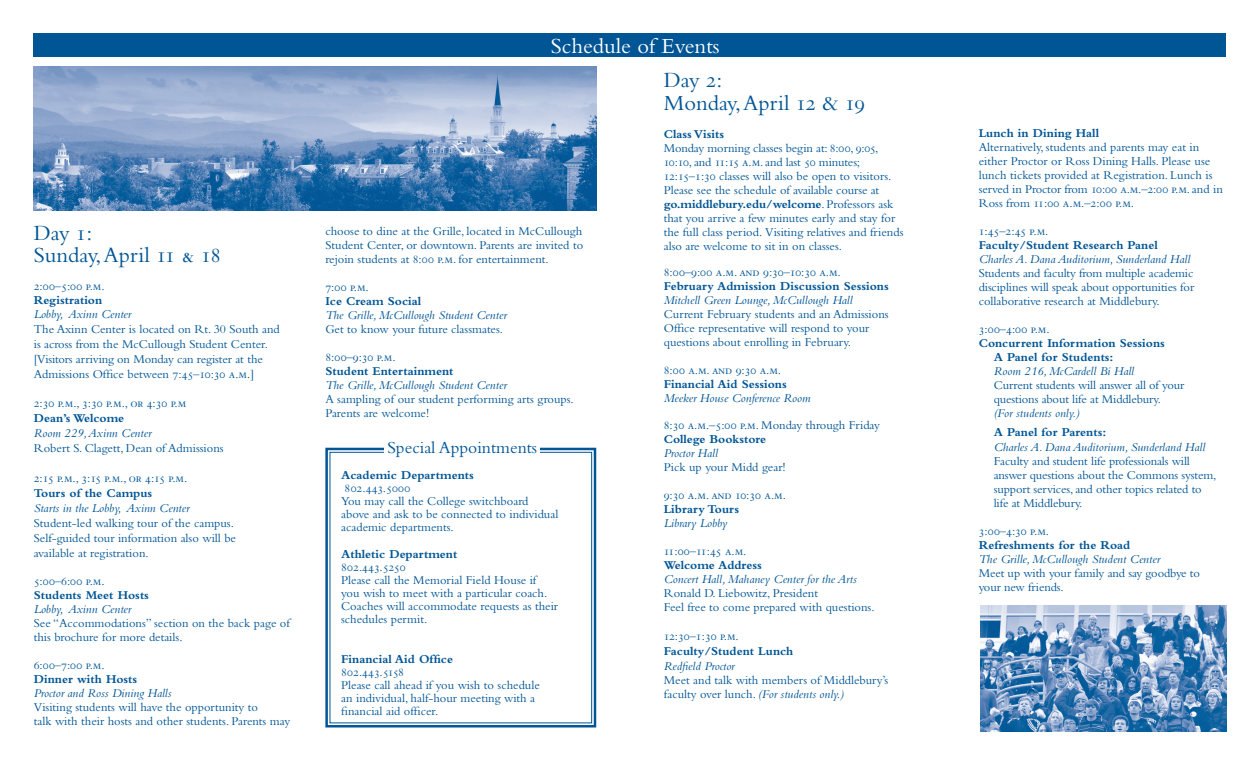
<style>
.page{position:relative;width:1260px;height:765px;background:#fff}
.page>*{position:absolute;margin:0;border:0;box-sizing:border-box;transform-origin:0 0}
.t1{font:22.5px "Bembo";color:#005595}
.t2{font:22.5px "Bembo";color:#fff}
.t3{font:17.5px "Bembo";color:#005595}
.t4{font:12.5px/14px "Bembo";color:#005595}
.t5{font:italic 12.5px "Bembo";color:#005595}
.t6{font:700 12.5px "Bembo";color:#005595}
.t7{font:12.5px "Bembo SC";letter-spacing:-.02em;color:#005595}
.t8{font:12.5px "Bembo SC";color:#005595}
.t9{font:12.5px "Bembo SC";letter-spacing:.01em;color:#005595}
.s1{font-family:"Bembo SC"}
.s2{font-weight:700}
.s3{font-style:italic}
</style>
<div class="page">
<svg style="left:325px;top:447px;width:272px;height:281px"></svg>
<div style="left:330px;top:452px;width:262px;height:271px;border:1px solid #005595"></div>
<div style="left:384px;top:440px;width:155px;height:20px;background:#fff"></div>
<div style="left:34px;top:33px;width:1192px;height:23px;background:#005595"></div>
<img style="left:34px;top:66px;width:562px;height:145px">
<img style="left:980px;top:606px;width:246px;height:125px">
<p class="t1" style="left:34px;top:220px;width:60px">Day <span class="s1">1</span>:</p>
<p class="t1" style="left:34px;top:242px;width:189px">Sunday, April <span class="s1">11 &amp; 18</span></p>
<p class="t7" style="left:34px;top:280px;width:72px">2:00–5:00 p.m.</p>
<p class="t6" style="left:34px;top:293px;width:70px">Registration</p>
<p class="t5" style="left:34px;top:307px;width:99px">Lobby, Axinn Center</p>
<p class="t4" style="left:34px;top:322px;width:248px">The Axinn Center is located on Rt. 30 South and</p>
<p class="t4" style="left:34px;top:337px;width:236px">is across from the McCullough Student Center.</p>
<p class="t4" style="left:34px;top:352px;width:231px">[Visitors arriving on Monday can register at the</p>
<p class="t4" style="left:34px;top:367px;width:222px">Admissions Office between <span class="s1">7:45–10:30 a.m.]</span></p>
<p class="t7" style="left:34px;top:397px;width:154px">2:30 p.m., 3:30 p.m., or 4:30 p.m</p>
<p class="t6" style="left:34px;top:411px;width:92px">Dean’s Welcome</p>
<p class="t5" style="left:34px;top:426px;width:119px">Room 229, Axinn Center</p>
<p class="t4" style="left:34px;top:441px;width:191px">Robert S. Clagett, Dean of Admissions</p>
<p class="t7" style="left:34px;top:472px;width:155px">2:15 p.m., 3:15 p.m., or 4:15 p.m.</p>
<p class="t6" style="left:34px;top:486px;width:120px">Tours of the Campus</p>
<p class="t5" style="left:34px;top:501px;width:157px">Starts in the Lobby, Axinn Center</p>
<p class="t4" style="left:34px;top:516px;width:202px">Student-led walking tour of the campus.</p>
<p class="t4" style="left:34px;top:531px;width:204px">Self-guided tour information also will be</p>
<p class="t4" style="left:34px;top:546px;width:117px">available at registration.</p>
<p class="t7" style="left:34px;top:575px;width:72px">5:00–6:00 p.m.</p>
<p class="t6" style="left:34px;top:588px;width:117px">Students Meet Hosts</p>
<p class="t5" style="left:34px;top:602px;width:99px">Lobby, Axinn Center</p>
<p class="t4" style="left:34px;top:616px;width:258px">See “Accommodations” section on the back page of this brochure for more details.</p>
<p class="t7" style="left:34px;top:659px;width:72px">6:00–7:00 p.m.</p>
<p class="t6" style="left:34px;top:672px;width:105px">Dinner with Hosts</p>
<p class="t5" style="left:34px;top:686px;width:139px">Proctor and Ross Dining Halls</p>
<p class="t4" style="left:34px;top:700px;width:226px">Visiting students will have the opportunity to</p>
<p class="t4" style="left:34px;top:714px;width:258px">talk with their hosts and other students. Parents may</p>
<p class="t2" style="left:551px;top:33px;width:170px">Schedule of Events</p>
<p class="t1" style="left:664px;top:67px;width:60px">Day <span class="s1">2</span>:</p>
<p class="t1" style="left:664px;top:90px;width:203px">Monday, April <span class="s1">12</span> &amp; <span class="s1">19</span></p>
<p class="t6" style="left:664px;top:127px;width:62px">Class Visits</p>
<p class="t4" style="left:664px;top:141px;width:216px">Monday morning classes begin at<span class="s1">: 8:00, 9:05,</span></p>
<p class="t4" style="left:664px;top:155px;width:198px"><span class="s1">10:10,</span> and <span class="s1">11:15 a.m.</span> and last <span class="s1">50</span> minutes;</p>
<p class="t4" style="left:664px;top:169px;width:241px"><span class="s1">12:15–1:30</span> classes will also be open to visitors.<br>Please see the schedule of available course at <span class="s2">go.middlebury.edu/welcome</span>. Professors ask that you arrive a few minutes early and stay for the full class period. Visiting relatives and friends also are welcome to sit in on classes.</p>
<p class="t7" style="left:664px;top:266px;width:179px">8:00–9:00 a.m. and 9:30–10:30 a.m.</p>
<p class="t6" style="left:664px;top:279px;width:227px">February Admission Discussion Sessions</p>
<p class="t5" style="left:664px;top:293px;width:190px">Mitchell Green Lounge, McCullough Hall</p>
<p class="t4" style="left:664px;top:307px;width:226px">Current February students and an Admissions</p>
<p class="t4" style="left:664px;top:321px;width:207px">Office representative will respond to your</p>
<p class="t4" style="left:664px;top:335px;width:189px">questions about enrolling in February.</p>
<p class="t7" style="left:664px;top:364px;width:119px">8:00 a.m. and 9:30 a.m.</p>
<p class="t6" style="left:664px;top:377px;width:124px">Financial Aid Sessions</p>
<p class="t5" style="left:664px;top:391px;width:148px">Meeker House Conference Room</p>
<p class="t4" style="left:664px;top:418px;width:218px"><span class="s1">8:30 a.m.–5:00 p.m.</span> Monday through Friday</p>
<p class="t6" style="left:664px;top:432px;width:104px">College Bookstore</p>
<p class="t5" style="left:664px;top:446px;width:56px">Proctor Hall</p>
<p class="t4" style="left:664px;top:460px;width:123px">Pick up your Midd gear!</p>
<p class="t7" style="left:664px;top:488px;width:124px">9:30 a.m. and 10:30 a.m.</p>
<p class="t6" style="left:664px;top:502px;width:77px">Library Tours</p>
<p class="t5" style="left:664px;top:516px;width:65px">Library Lobby</p>
<p class="t7" style="left:664px;top:544px;width:84px">11:00–11:45 a.m.</p>
<p class="t6" style="left:664px;top:558px;width:99px">Welcome Address</p>
<p class="t5" style="left:664px;top:572px;width:195px">Concert Hall, Mahaney Center for the Arts</p>
<p class="t4" style="left:664px;top:586px;width:156px">Ronald D. Liebowitz, President</p>
<p class="t4" style="left:664px;top:600px;width:212px">Feel free to come prepared with questions.</p>
<p class="t7" style="left:664px;top:629px;width:77px">12:30–1:30 p.m.</p>
<p class="t6" style="left:664px;top:644px;width:131px">Faculty/Student Lunch</p>
<p class="t5" style="left:664px;top:659px;width:72px">Redfield Proctor</p>
<p class="t4" style="left:664px;top:673px;width:226px">Meet and talk with members of Middlebury’s faculty over lunch. <span class="s3">(For students only.)</span></p>
<p class="t4" style="left:325px;top:223px;width:259px">choose to dine at the Grille, located in McCullough<br>Student Center, or downtown. Parents are invited to</p>
<p class="t4" style="left:325px;top:251px;width:225px">rejoin students at <span class="s1">8:00 p.m.</span> for entertainment.</p>
<p class="t7" style="left:325px;top:280px;width:45px">7:00 p.m.</p>
<p class="t6" style="left:325px;top:294px;width:97px">Ice Cream Social</p>
<p class="t5" style="left:325px;top:307px;width:183px">The Grille, McCullough Student Center</p>
<p class="t4" style="left:325px;top:321px;width:179px">Get to know your future classmates.</p>
<p class="t7" style="left:325px;top:350px;width:72px">8:00–9:30 p.m.</p>
<p class="t6" style="left:325px;top:364px;width:130px">Student Entertainment</p>
<p class="t5" style="left:325px;top:377px;width:183px">The Grille, McCullough Student Center</p>
<p class="t4" style="left:325px;top:391px;width:250px">A sampling of our student performing arts groups.</p>
<p class="t4" style="left:325px;top:405px;width:105px">Parents are welcome!</p>
<p class="t3" style="left:387px;top:437px;width:151px">Special Appointments</p>
<p class="t6" style="left:341px;top:468px;width:134px">Academic Departments</p>
<p class="t9" style="left:345px;top:481px;width:67px">802.443.5000</p>
<p class="t4" style="left:341px;top:494px;width:189px">You may call the College switchboard</p>
<p class="t4" style="left:341px;top:508px;width:219px;line-height:13.1px">above and ask to be connected to individual academic departments.</p>
<p class="t6" style="left:341px;top:547px;width:118px">Athletic Department</p>
<p class="t8" style="left:341px;top:560px;width:66px">802.443.5250</p>
<p class="t4" style="left:341px;top:573px;width:197px">Please call the Memorial Field House if</p>
<p class="t4" style="left:341px;top:586px;width:218px;line-height:13.1px">you wish to meet with a particular coach.<br>Coaches will accommodate requests as their schedules permit.</p>
<p class="t6" style="left:341px;top:652px;width:113px">Financial Aid Office</p>
<p class="t8" style="left:341px;top:665px;width:65px">802.443.5158</p>
<p class="t4" style="left:341px;top:678px;width:200px">Please call ahead if you wish to schedule</p>
<p class="t4" style="left:341px;top:691px;width:196px">an individual, half-hour meeting with a</p>
<p class="t4" style="left:341px;top:704px;width:99px">financial aid officer.</p>
<p class="t6" style="left:979px;top:126px;width:122px">Lunch in Dining Hall</p>
<p class="t4" style="left:979px;top:140px;width:246px">Alternatively, students and parents may eat in either Proctor or Ross Dining Halls. Please use lunch tickets provided at Registration. Lunch is served in Proctor from <span class="s1">10:00 a.m</span>.<span class="s1">–2:00 p.m.</span> and in Ross from <span class="s1">11:00 a.m</span>.<span class="s1">–2:00 p.m.</span></p>
<p class="t7" style="left:979px;top:225px;width:71px">1:45–2:45 p.m.</p>
<p class="t6" style="left:979px;top:238px;width:181px">Faculty/Student Research Panel</p>
<p class="t5" style="left:979px;top:252px;width:213px">Charles A. Dana Auditorium, Sunderland Hall</p>
<p class="t4" style="left:979px;top:266px;width:216px">Students and faculty from multiple academic</p>
<p class="t4" style="left:979px;top:280px;width:217px">disciplines will speak about opportunities for</p>
<p class="t4" style="left:979px;top:294px;width:183px">collaborative research at Middlebury.</p>
<p class="t7" style="left:979px;top:323px;width:72px">3:00–4:00 p.m.</p>
<p class="t6" style="left:979px;top:336px;width:188px">Concurrent Information Sessions</p>
<p class="t6" style="left:994px;top:350px;width:121px">A Panel for Students:</p>
<p class="t5" style="left:994px;top:364px;width:142px">Room 216, McCardell Bi Hall</p>
<p class="t4" style="left:994px;top:378px;width:192px">Current students will answer all of your questions about life at Middlebury.</p>
<p class="t5" style="left:994px;top:406px;width:87px">(For students only.)</p>
<p class="t6" style="left:994px;top:425px;width:114px">A Panel for Parents:</p>
<p class="t5" style="left:994px;top:440px;width:213px">Charles A. Dana Auditorium, Sunderland Hall</p>
<p class="t4" style="left:994px;top:454px;width:224px">Faculty and student life professionals will answer questions about the Commons system, support services, and other topics related to life at Middlebury.</p>
<p class="t7" style="left:979px;top:524px;width:72px">3:00–4:30 p.m.</p>
<p class="t6" style="left:979px;top:538px;width:153px">Refreshments for the Road</p>
<p class="t5" style="left:979px;top:552px;width:183px">The Grille, McCullough Student Center</p>
<p class="t4" style="left:979px;top:566px;width:223px">Meet up with your family and say goodbye to</p>
<p class="t4" style="left:979px;top:580px;width:87px">your new friends.</p>
</div>
